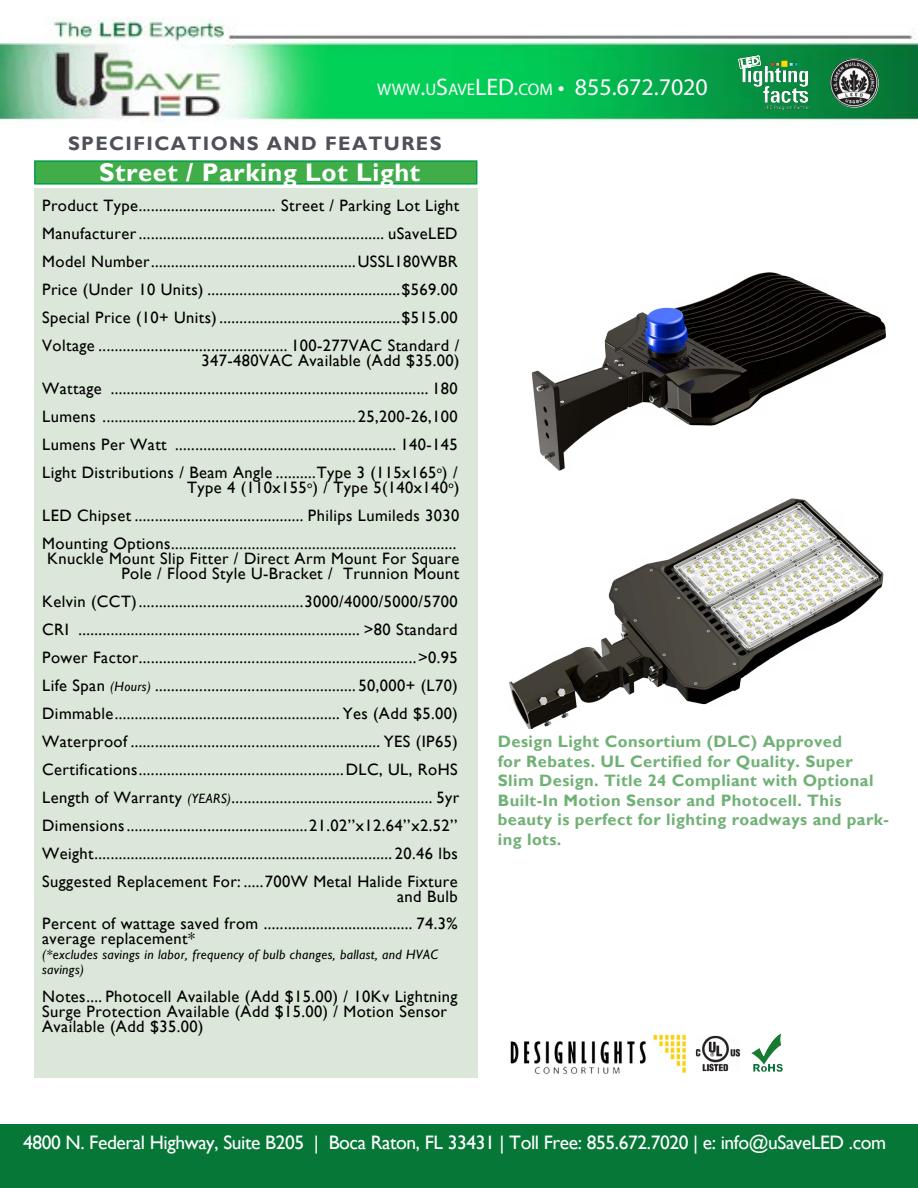
<style>
.page{position:relative;width:918px;height:1188px;background:#fff}
.page>*{position:absolute;margin:0;border:0;box-sizing:border-box;transform-origin:0 0}
.t1{font:700 25.5px "Gill Sans";letter-spacing:.025em;color:#fff}
.t2{font:24px "Myriad Pro";color:#fff}
.t3{font:19.5px "Gill Sans";letter-spacing:-.02em;color:#fff}
.t4{font:700 19.5px "Gill Sans";letter-spacing:.07em;color:#4e5158}
.t5{font:16.5px/27.9px "Gill Sans";letter-spacing:.025em;color:#000;text-align:justify}
.t6{font:700 16.5px/19.5px "Gill Sans";letter-spacing:.025em;color:#70b175}
.t7{font:italic 13.5px/15px "Gill Sans";letter-spacing:.025em;color:#000}
.s1{font-size:16.8px}
.s2{font-style:italic;font-size:13.5px}
</style>
<div class="page">
<div style="left:34px;top:188px;width:443px;height:890px;background:#dbe7d8"></div>
<div style="left:34px;top:160px;width:443px;height:25px;background:#41ad49;border:2px solid #019c49"></div>
<div style="left:0;top:1124px;width:918px;height:64px;background:#067737"></div>
<img style="left:0;top:17px;width:918px;height:105px">
<img style="left:738px;top:55px;width:72px;height:55px">
<img style="left:830px;top:58px;width:49px;height:50px;border-radius:25px">
<img style="left:695px;top:1035px;width:45px;height:37px">
<img style="left:751px;top:1034px;width:32px;height:38px">
<img style="left:510px;top:1034px;width:177px;height:41px">
<img style="left:509px;top:498px;width:375px;height:230px">
<img style="left:531px;top:272px;width:355px;height:199px">
<h2 class="t2" style="left:377px;top:72px;width:332px"><span class="s1">WWW</span>.<span class="s1">U</span>S<span class="s1">AVE</span>LED.<span class="s1">COM</span> • 855.672.7020</h2>
<p class="t4" style="left:68px;top:131px;width:375px">SPECIFICATIONS AND FEATURES</p>
<h1 class="t1" style="left:99px;top:157px;width:323px">Street / Parking Lot Light</h1>
<p class="t5" style="left:42px;top:192px;width:419px">Product Type.................................. Street / Parking Lot Light Manufacturer............................................................. uSaveLED Model Number...................................................USSL180WBR Price (Under 10 Units) ................................................$569.00<br>Special Price (10+ Units).............................................$515.00<br>Voltage ............................................... 100-277VAC Standard /</p>
<p class="t5" style="left:42px;top:347px;width:419px;text-indent:159px">347-480VAC Available (Add $35.00)<br>Wattage ............................................................................... 180<br>Lumens ...............................................................25,200-26,100<br>Lumens Per Watt ....................................................... 140-145<br>Light Distributions / Beam Angle ..........Type 3 (115x165<sup>o</sup>) /</p>
<p class="t5" style="left:42px;top:474px;width:419px;text-indent:145px">Type 4 (110x155<sup>o</sup>) / Type 5(140x140<sup>o</sup>)<br>LED Chipset .......................................... Philips Lumileds 3030<br>Mounting Options.......................................................................</p>
<p class="t5" style="left:47px;top:551px;width:414px;line-height:15px;text-align:right">Knuckle Mount Slip Fitter / Direct Arm Mount For Square<br>Pole / Flood Style U-Bracket / Trunnion Mount</p>
<p class="t5" style="left:42px;top:588px;width:419px">Kelvin (CCT).........................................3000/4000/5000/5700<br>CRI ...................................................................... &gt;80 Standard Power Factor.....................................................................&gt;0.95<br>Life Span <span class="s2">(Hours)</span> .................................................. 50,000+ (L70)<br>Dimmable........................................................ Yes (Add $5.00)<br>Waterproof .............................................................. YES (IP65)<br>Certifications...................................................DLC, UL, RoHS Length of Warranty <span class="s2">(YEARS)</span>.................................................. 5yr Dimensions.............................................21.02’’x12.64’’x2.52’’ Weight.......................................................................... 20.46 lbs Suggested Replacement For: .....700W Metal Halide Fixture</p>
<p class="t5" style="left:42px;top:882px;width:417px;text-align:right">and Bulb<br>Percent of wattage saved from ..................................... 74.3%</p>
<p class="t5" style="left:42px;top:925px;width:154px">average replacement*</p>
<p class="t7" style="left:42px;top:948px;width:397px">(*excludes savings in labor, frequency of bulb changes, ballast, and HVAC savings)</p>
<p class="t5" style="left:42px;top:990px;width:417px;line-height:15px;text-align:left">Notes.... Photocell Available (Add $15.00) / 10Kv Lightning<br>Surge Protection Available (Add $15.00) / Motion Sensor<br>Available (Add $35.00)</p>
<p class="t6" style="left:498px;top:733px;width:393px">Design Light Consortium (DLC) Approved<br>for Rebates. UL Certified for Quality. Super Slim Design. Title 24 Compliant with Optional Built-In Motion Sensor and Photocell. This beauty is perfect for lighting roadways and park&shy;ing lots.</p>
<p class="t3" style="left:23px;top:1131px;width:865px">4800 N. Federal Highway, Suite B205 | Boca Raton, FL 33431 | Toll Free: 855.672.7020 | e: info@uSaveLED .com</p>
</div>
